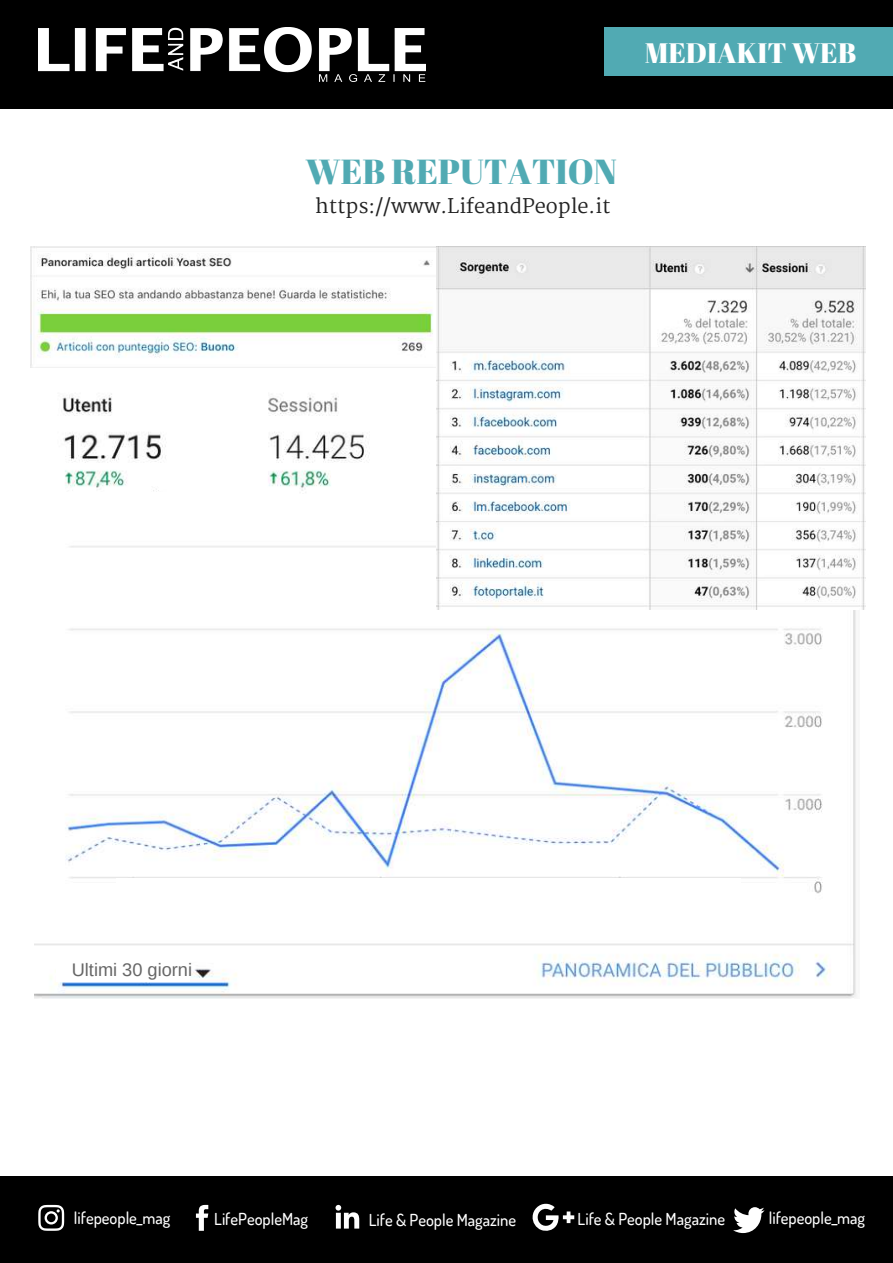
<style>
.page{position:relative;width:893px;height:1263px;background:#fff}
.page>*{position:absolute;margin:0;border:0;box-sizing:border-box;transform-origin:0 0}
.t1{font:34.8px "Abril Fatface";color:#51aab3}
.t2{font:28.2px "Abril Fatface";color:#fff}
.t3{font:19.8px "Martel";color:#222}
.t4{font:18.15px "Arimo";color:#666}
.t5{font:500 16.5px "Dosis";color:#fff}
</style>
<div class="page">
<div style="left:0;top:0;width:893px;height:108px;background:#000"></div>
<div style="left:0;top:1177px;width:893px;height:86px;background:#000"></div>
<img style="left:38px;top:27px;width:388px;height:54px">
<div style="left:605px;top:27px;width:288px;height:48px;background:#51aab3"></div>
<svg style="left:196px;top:1205px;width:12px;height:26px"></svg>
<svg style="left:38px;top:1205px;width:26px;height:26px"></svg>
<svg style="left:335px;top:1205px;width:24px;height:23px"></svg>
<svg style="left:533px;top:1204px;width:41px;height:27px"></svg>
<svg style="left:733px;top:1207px;width:32px;height:26px"></svg>
<img style="left:30px;top:247px;width:407px;height:120px">
<img style="left:35px;top:379px;width:821px;height:620px">
<img style="left:437px;top:247px;width:429px;height:362px">
<div style="left:53px;top:492px;width:189px;height:41px;background:#fff"></div>
<div style="left:56px;top:950px;width:134px;height:32px;background:#fff"></div>
<div style="left:116px;top:878px;width:625px;height:50px;background:#fff"></div>
<h2 class="t2" style="left:645px;top:33px;width:213px">MEDIAKIT WEB</h2>
<h1 class="t1" style="left:305px;top:147px;width:313px">WEB REPUTATION</h1>
<p class="t3" style="left:315px;top:194px;width:297px">https://www.LifeandPeople.it</p>
<p class="t4" style="left:72px;top:960px;width:122px">Ultimi 30 giorni</p>
<p class="t5" style="left:74px;top:1207px;width:98px">lifepeople_mag</p>
<p class="t5" style="left:214px;top:1208px;width:95px">LifePeopleMag</p>
<p class="t5" style="left:369px;top:1209px;width:149px">Life &amp; People Magazine</p>
<p class="t5" style="left:578px;top:1208px;width:149px">Life &amp; People Magazine</p>
<p class="t5" style="left:769px;top:1207px;width:98px">lifepeople_mag</p>
</div>
